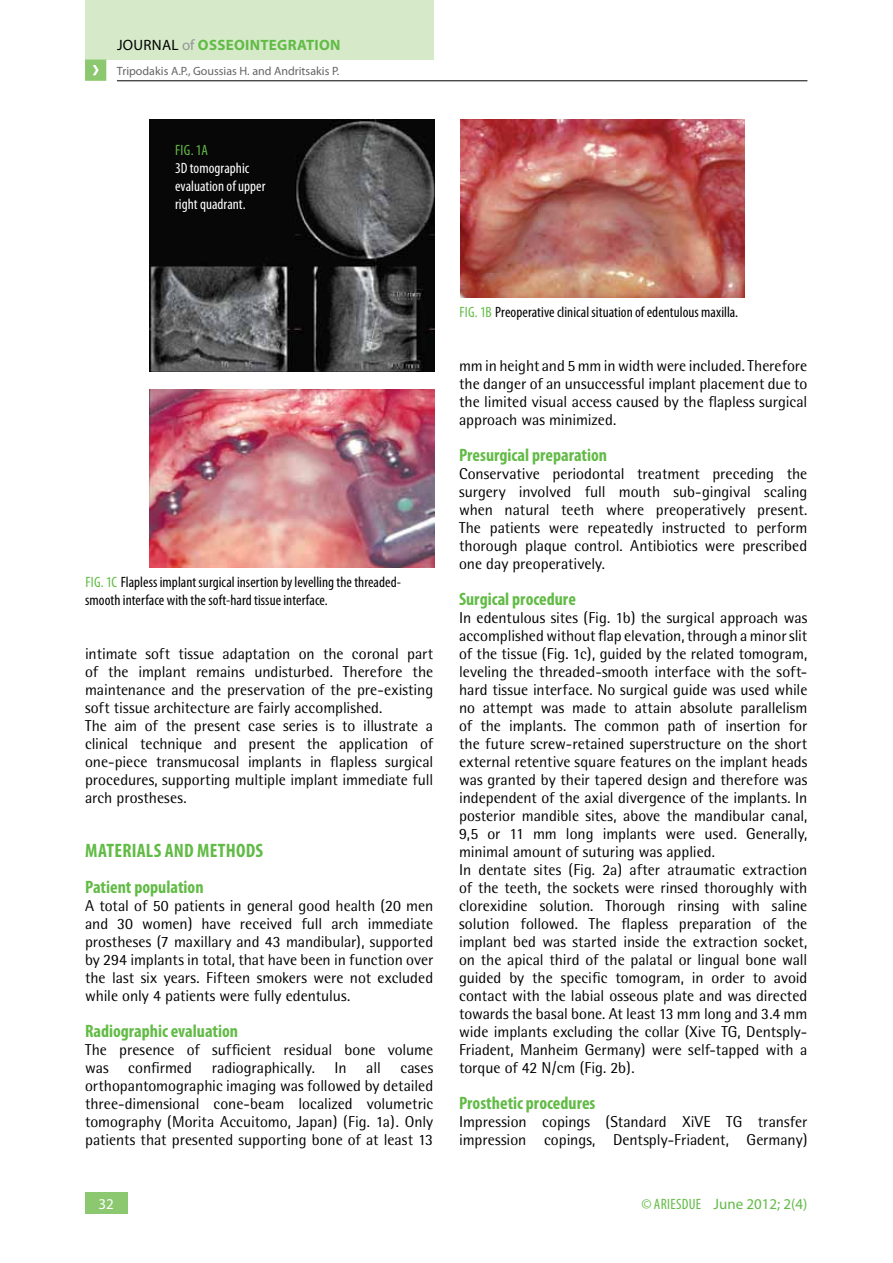
<style>
.page{position:relative;width:893px;height:1263px;background:#fff}
.page>*{position:absolute;margin:0;border:0;box-sizing:border-box;transform-origin:0 0}
.t1{font:700 condensed 19.5px "Myriad Pro";letter-spacing:.01em;color:#62bb46}
.t2{font:700 condensed 18px "Myriad Pro";color:#62bb46}
.t3{font:15.75px/18px "Rotis Semi Sans";color:#000;text-align:justify}
.t4{font:condensed 15px/18px "Myriad Pro";letter-spacing:.005em;color:#000}
.t5{font:condensed 15px/18px "Myriad Pro";letter-spacing:.005em;color:#fff}
.t6{font:700 15px "Myriad Pro";letter-spacing:.02em;color:#62bb46}
.t7{font:15px "Myriad Pro";color:#62bb46}
.t8{font:condensed 15px "Myriad Pro";color:#62bb46}
.t9{font:15px "Myriad Pro";color:#fff}
.t10{font:12px "Myriad Pro";color:#636466}
.s1{font-weight:400;color:#000}
.s2{font-weight:400;color:#939598}
.s3{color:#62bb46}
.s4{font-stretch:condensed}
</style>
<div class="page">
<div style="left:85px;top:1193px;width:43px;height:21px;background:#8bc86f"></div>
<div style="left:85px;top:0;width:349px;height:60px;background:#d6eaca"></div>
<svg style="left:85px;top:60px;width:21px;height:21px"></svg>
<hr style="left:117px;top:81px;width:690px;height:1px;background:#000">
<img style="left:460px;top:119px;width:285px;height:179px">
<img style="left:150px;top:389px;width:285px;height:179px">
<img style="left:150px;top:119px;width:285px;height:253px">
<p class="t6" style="left:117px;top:35px;width:225px"><span class="s1">journal</span> <span class="s2">of</span> OSSEOINTEGRATION</p>
<p class="t10" style="left:117px;top:63px;width:224px">Tripodakis A.P., Goussias H. and Andritsakis P.</p>
<p class="t8" style="left:175px;top:141px;width:34px">fig. 1A</p>
<p class="t5" style="left:175px;top:159px;width:92px">3D tomographic evaluation of upper right quadrant.</p>
<p class="t4" style="left:85px;top:573px;width:317px"><span class="s3">fig. 1C</span> Flapless implant surgical insertion by levelling the threaded&shy;smooth interface with the soft-hard tissue interface.</p>
<p class="t3" style="left:85px;top:645px;width:350px;text-align:left">intimate soft tissue adaptation on the coronal part of the implant remains undisturbed. Therefore the maintenance and the preservation of the pre-existing soft tissue architecture are fairly accomplished.<br>The aim of the present case series is to illustrate a clinical technique and present the application of one-piece transmucosal implants in flapless surgical procedures, supporting multiple implant immediate full arch prostheses.</p>
<p class="t1" style="left:85px;top:838px;width:179px">Materials and Methods</p>
<p class="t2" style="left:85px;top:876px;width:120px">Patient population</p>
<p class="t3" style="left:85px;top:897px;width:350px">A total of 50 patients in general good health (20 men and 30 women) have received full arch immediate prostheses (7 maxillary and 43 mandibular), supported by 294 implants in total, that have been in function over the last six years. Fifteen smokers were not excluded while only 4 patients were fully edentulus.</p>
<p class="t2" style="left:85px;top:1020px;width:155px">Radiographic evaluation</p>
<p class="t3" style="left:85px;top:1041px;width:350px">The presence of sufficient residual bone volume was confirmed radiographically. In all cases orthopantomographic imaging was followed by detailed three-dimensional cone-beam localized volumetric tomography (Morita Accuitomo, Japan) (Fig. 1a). Only patients that presented supporting bone of at least 13</p>
<p class="t9" style="left:99px;top:1195px;width:17px">32</p>
<p class="t4" style="left:459px;top:303px;width:280px"><span class="s3">fig . 1B</span> Preoperative clinical situation of edentulous maxilla.</p>
<p class="t3" style="left:459px;top:357px;width:350px">mm in height and 5 mm in width were included. Therefore the danger of an unsuccessful implant placement due to the limited visual access caused by the flapless surgical approach was minimized.</p>
<p class="t2" style="left:459px;top:444px;width:149px">Presurgical preparation</p>
<p class="t3" style="left:459px;top:465px;width:350px">Conservative periodontal treatment preceding the surgery involved full mouth sub-gingival scaling when natural teeth where preoperatively present.<br>The patients were repeatedly instructed to perform thorough plaque control. Antibiotics were prescribed one day preoperatively.</p>
<p class="t2" style="left:459px;top:588px;width:118px">Surgical procedure</p>
<p class="t3" style="left:459px;top:609px;width:350px;text-align:left">In edentulous sites (Fig. 1b) the surgical approach was accomplished without flap elevation, through a minor slit of the tissue (Fig. 1c), guided by the related tomogram, leveling the threaded-smooth interface with the soft&shy;hard tissue interface. No surgical guide was used while no attempt was made to attain absolute parallelism of the implants. The common path of insertion for the future screw-retained superstructure on the short external retentive square features on the implant heads was granted by their tapered design and therefore was independent of the axial divergence of the implants. In posterior mandible sites, above the mandibular canal, 9,5 or 11 mm long implants were used. Generally, minimal amount of suturing was applied.<br>In dentate sites (Fig. 2a) after atraumatic extraction of the teeth, the sockets were rinsed thoroughly with clorexidine solution. Thorough rinsing with saline solution followed. The flapless preparation of the implant bed was started inside the extraction socket, on the apical third of the palatal or lingual bone wall guided by the specific tomogram, in order to avoid contact with the labial osseous plate and was directed towards the basal bone. At least 13 mm long and 3.4 mm wide implants excluding the collar (Xive TG, Dentsply-Friadent, Manheim Germany) were self-tapped with a torque of 42 N/cm (Fig. 2b).</p>
<p class="t2" style="left:459px;top:1092px;width:138px">Prosthetic procedures</p>
<p class="t3" style="left:459px;top:1113px;width:350px">Impression copings (Standard XiVE TG transfer impression copings, Dentsply-Friadent, Germany)</p>
<p class="t7" style="left:641px;top:1195px;width:168px"><span class="s4">© ariesdue</span> June 2012; 2(4)</p>
</div>
